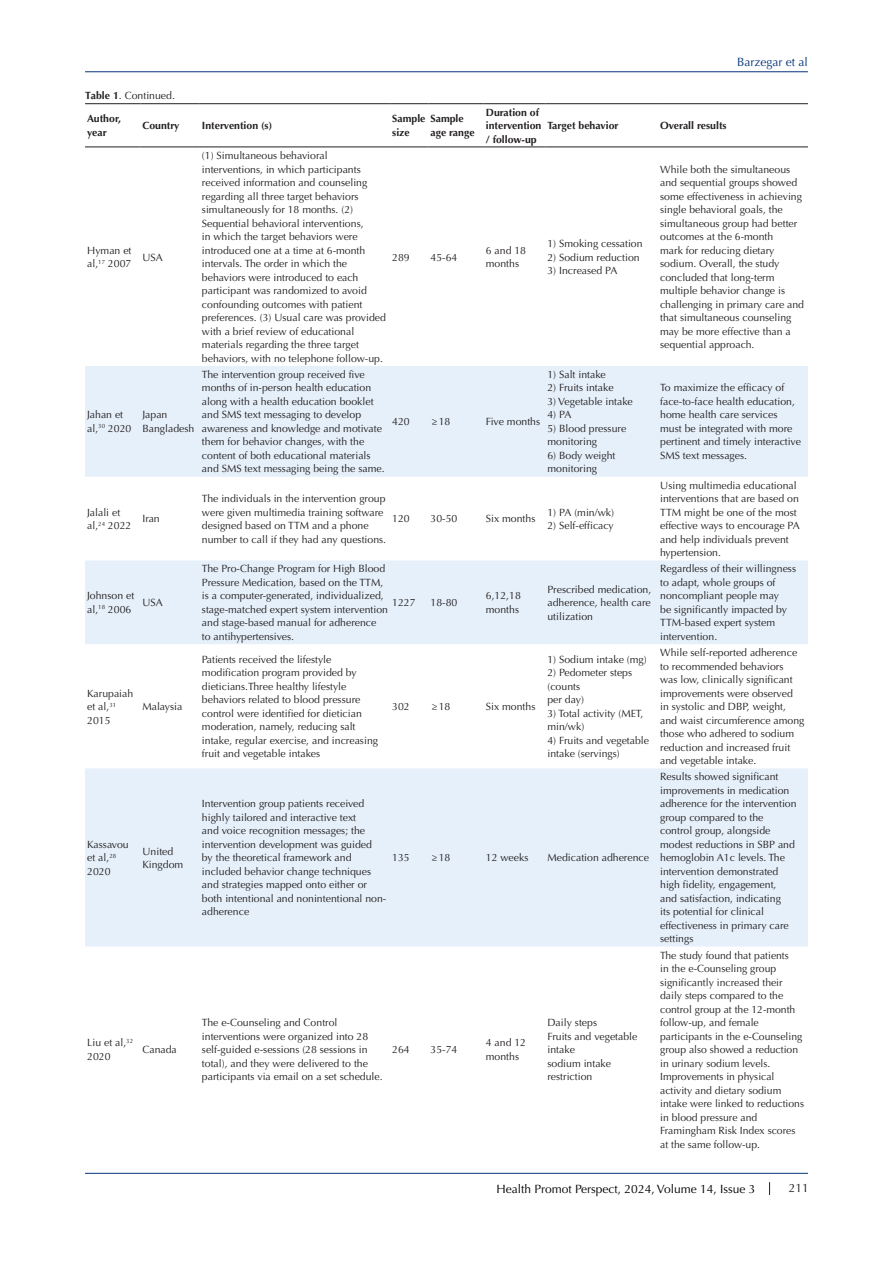
<style>
.page{position:relative;width:893px;height:1263px;background:#fff}
.page>*{position:absolute;margin:0;border:0;box-sizing:border-box;transform-origin:0 0}
.t1{font:12px "Optima LT Std";color:#000}
.t2{font:12px "Optima LT Std";color:#053278}
.t3{font:12px "Optima LT Std";color:#231f20}
.t4{font:10.5px/13.5px "Optima LT Std";color:#231f20}
.t5{font:700 10.5px/13.5px "Optima LT Std";color:#231f20}
.s1{font-weight:700}
.s2{color:#150000}
</style>
<div class="page">
<hr style="left:85px;top:71px;width:723px;height:1px;background:#053278">
<hr style="left:85px;top:1173px;width:723px;height:1px;background:#053278">
<svg style="left:769px;top:1182px;width:1px;height:13px"></svg>
<svg style="left:85px;top:366px;width:723px;height:580px;fill:#e6f0fa"></svg>
<hr style="left:85px;top:103px;width:55px;height:1px;background:#231f20">
<hr style="left:140px;top:103px;width:60px;height:1px;background:#231f20">
<hr style="left:200px;top:103px;width:190px;height:1px;background:#231f20">
<hr style="left:390px;top:103px;width:38px;height:1px;background:#231f20">
<hr style="left:428px;top:103px;width:56px;height:1px;background:#231f20">
<hr style="left:484px;top:103px;width:61px;height:1px;background:#231f20">
<hr style="left:545px;top:103px;width:113px;height:1px;background:#231f20">
<hr style="left:658px;top:103px;width:150px;height:1px;background:#231f20">
<hr style="left:85px;top:147px;width:55px;height:1px;background:#231f20">
<hr style="left:140px;top:147px;width:60px;height:1px;background:#231f20">
<hr style="left:200px;top:147px;width:190px;height:1px;background:#231f20">
<hr style="left:390px;top:147px;width:38px;height:1px;background:#231f20">
<hr style="left:428px;top:147px;width:56px;height:1px;background:#231f20">
<hr style="left:484px;top:147px;width:61px;height:1px;background:#231f20">
<hr style="left:545px;top:147px;width:113px;height:1px;background:#231f20">
<hr style="left:658px;top:147px;width:150px;height:1px;background:#231f20">
<p class="t4" style="left:85px;top:89px;width:91px"><span class="s1">Table 1</span>. Continued.</p>
<p class="t5" style="left:87px;top:112px;width:36px">Author, year</p>
<p class="t5" style="left:142px;top:119px;width:39px">Country</p>
<p class="t5" style="left:202px;top:119px;width:72px">Intervention (s)</p>
<p class="t5" style="left:392px;top:112px;width:35px">Sample size</p>
<p class="t5" style="left:431px;top:112px;width:46px">Sample age range</p>
<p class="t5" style="left:486px;top:105px;width:57px">Duration of intervention / follow-up</p>
<p class="t5" style="left:547px;top:119px;width:73px">Target behavior</p>
<p class="t5" style="left:660px;top:119px;width:68px">Overall results</p>
<p class="t2" style="left:737px;top:55px;width:72px">Barzegar et al</p>
<p class="t4" style="left:87px;top:244px;width:46px">Hyman et al,<sup>17</sup> 2007</p>
<p class="t4" style="left:142px;top:250px;width:22px">USA</p>
<p class="t4" style="left:87px;top:408px;width:46px">Jahan et al,<sup>30</sup> 2020</p>
<p class="t4" style="left:142px;top:408px;width:53px">Japan<br>Bangladesh</p>
<p class="t4" style="left:87px;top:505px;width:46px">Jalali et al,<sup>24</sup> 2022</p>
<p class="t4" style="left:142px;top:512px;width:19px">Iran</p>
<p class="t4" style="left:87px;top:589px;width:49px">Johnson et al,<sup>18</sup> 2006</p>
<p class="t4" style="left:142px;top:596px;width:22px">USA</p>
<p class="t4" style="left:87px;top:686px;width:48px">Karupaiah et al,<sup>31<br></sup>2015</p>
<p class="t4" style="left:142px;top:700px;width:41px">Malaysia</p>
<p class="t4" style="left:202px;top:149px;width:186px">(1) Simultaneous behavioral interventions, in which participants received information and counseling regarding all three target behaviors simultaneously for 18 months. (2)<br>Sequential behavioral interventions,<br>in which the target behaviors were introduced one at a time at 6-month intervals. The order in which the behaviors were introduced to each participant was randomized to avoid confounding outcomes with patient preferences. (3) Usual care was provided with a brief review of educational materials regarding the three target behaviors, with no telephone follow-up.</p>
<p class="t4" style="left:392px;top:250px;width:19px">289</p>
<p class="t4" style="left:431px;top:250px;width:28px">45-64</p>
<p class="t4" style="left:486px;top:244px;width:42px">6 and 18 months</p>
<p class="t4" style="left:547px;top:237px;width:97px">1) Smoking cessation</p>
<p class="t4" style="left:547px;top:250px;width:94px">2) Sodium reduction</p>
<p class="t4" style="left:547px;top:264px;width:72px">3) Increased PA</p>
<p class="t4" style="left:202px;top:368px;width:184px">The intervention group received five months of in-person health education along with a health education booklet and SMS text messaging to develop awareness and knowledge and motivate them for behavior changes, with the content of both educational materials and SMS text messaging being the same.</p>
<p class="t4" style="left:547px;top:368px;width:60px">1) Salt intake</p>
<p class="t4" style="left:547px;top:381px;width:68px">2) Fruits intake</p>
<p class="t4" style="left:547px;top:395px;width:87px">3) Vegetable intake</p>
<p class="t4" style="left:547px;top:408px;width:25px">4) PA</p>
<p class="t4" style="left:547px;top:422px;width:80px">5) Blood pressure monitoring</p>
<p class="t4" style="left:547px;top:449px;width:70px">6) Body weight monitoring</p>
<p class="t4" style="left:392px;top:415px;width:19px">420</p>
<p class="t4" style="left:432px;top:415px;width:20px">≥18</p>
<p class="t4" style="left:486px;top:415px;width:56px">Five months</p>
<p class="t4" style="left:202px;top:492px;width:186px">The individuals in the intervention group were given multimedia training software designed based on TTM and a phone number to call if they had any questions.</p>
<p class="t4" style="left:392px;top:512px;width:19px">120</p>
<p class="t4" style="left:431px;top:512px;width:28px">30-50</p>
<p class="t4" style="left:486px;top:512px;width:51px">Six months</p>
<p class="t4" style="left:547px;top:505px;width:68px">1) PA (min/wk)</p>
<p class="t4" style="left:547px;top:519px;width:68px">2) Self-efficacy</p>
<p class="t4" style="left:202px;top:562px;width:188px">The Pro-Change Program for High Blood Pressure Medication, based on the TTM, is a computer-generated, individualized, stage-matched expert system intervention and stage-based manual for adherence<br>to antihypertensives.</p>
<p class="t4" style="left:392px;top:596px;width:25px">1227</p>
<p class="t4" style="left:431px;top:596px;width:28px">18-80</p>
<p class="t4" style="left:486px;top:589px;width:37px">6,12,18 months</p>
<p class="t4" style="left:547px;top:582px;width:105px;text-align:justify">Prescribed medication, adherence, health care utilization</p>
<p class="t4" style="left:202px;top:653px;width:178px">Patients received the lifestyle modification program provided by dieticians.Three healthy lifestyle behaviors related to blood pressure control were identified for dietician moderation, namely, reducing salt intake, regular exercise, and increasing fruit and vegetable intakes</p>
<p class="t4" style="left:392px;top:700px;width:19px">302</p>
<p class="t4" style="left:432px;top:700px;width:20px">≥18</p>
<p class="t4" style="left:486px;top:700px;width:51px">Six months</p>
<p class="t4" style="left:547px;top:653px;width:101px">1) Sodium intake (mg)</p>
<p class="t4" style="left:547px;top:666px;width:86px">2) Pedometer steps (counts</p>
<p class="t4" style="left:547px;top:693px;width:38px">per day)</p>
<p class="t4" style="left:547px;top:707px;width:98px">3) Total activity (MET, min/wk)</p>
<p class="t4" style="left:547px;top:734px;width:103px">4) Fruits and vegetable intake (servings)</p>
<p class="t4" style="left:87px;top:838px;width:43px">Kassavou et al,<sup>28<br></sup>2020</p>
<p class="t4" style="left:142px;top:844px;width:42px">United<br>Kingdom</p>
<p class="t4" style="left:202px;top:797px;width:186px">Intervention group patients received highly tailored and interactive text<br>and voice recognition messages; the intervention development was guided<br>by the theoretical framework and included behavior change techniques and strategies mapped onto either or both intentional and nonintentional non&shy;adherence</p>
<p class="t4" style="left:392px;top:851px;width:19px">135</p>
<p class="t4" style="left:432px;top:851px;width:20px">≥18</p>
<p class="t4" style="left:486px;top:851px;width:44px">12 weeks</p>
<p class="t4" style="left:547px;top:851px;width:103px">Medication adherence</p>
<p class="t4" style="left:87px;top:1036px;width:47px">Liu et al,<sup>32<br></sup>2020</p>
<p class="t4" style="left:142px;top:1043px;width:36px">Canada</p>
<p class="t4" style="left:202px;top:1016px;width:182px">The e-Counseling and Control interventions were organized into 28 self-guided e-sessions (28 sessions in total), and they were delivered to the participants via email on a set schedule.</p>
<p class="t4" style="left:392px;top:1043px;width:19px">264</p>
<p class="t4" style="left:431px;top:1043px;width:28px">35-74</p>
<p class="t4" style="left:486px;top:1036px;width:42px">4 and 12 months</p>
<p class="t4" style="left:547px;top:1016px;width:91px">Daily steps<br>Fruits and vegetable intake<br>sodium intake restriction</p>
<p class="t4" style="left:660px;top:163px;width:145px">While both the simultaneous and sequential groups showed some effectiveness in achieving single behavioral goals, the simultaneous group had better outcomes at the 6-month<br>mark for reducing dietary sodium. Overall, the study concluded that long-term multiple behavior change is challenging in primary care and that simultaneous counseling may be more effective than a sequential approach.</p>
<p class="t4" style="left:660px;top:381px;width:142px">To maximize the efficacy of face-to-face health education, home health care services must be integrated with more pertinent and timely interactive<br>SMS text messages.</p>
<p class="t4" style="left:660px;top:478px;width:141px">Using multimedia educational interventions that are based on<br>TTM might be one of the most effective ways to encourage PA and help individuals prevent hypertension.</p>
<p class="t4" style="left:660px;top:562px;width:137px">Regardless of their willingness to adapt, whole groups of noncompliant people may<br>be significantly impacted by<br>TTM-based expert system intervention.</p>
<p class="t4" style="left:660px;top:646px;width:146px">While self-reported adherence to recommended behaviors<br>was low, clinically significant improvements were observed<br>in systolic and DBP, weight, and waist circumference among those who adhered to sodium reduction and increased fruit and vegetable intake.</p>
<p class="t4" style="left:660px;top:770px;width:138px">Results showed significant improvements in medication adherence for the intervention group compared to the control group, alongside modest reductions in SBP and hemoglobin A1c levels. The intervention demonstrated high fidelity, engagement,<br>and satisfaction, indicating<br>its potential for clinical effectiveness in primary care settings</p>
<p class="t4" style="left:660px;top:948px;width:145px">The study found that patients<br>in the e-Counseling group significantly increased their daily steps compared to the control group at the 12-month follow-up, and female participants in the e-Counseling group also showed a reduction in urinary sodium levels.<br>Improvements in physical activity and dietary sodium intake were linked to reductions in blood pressure and<br>Framingham Risk Index scores at the same follow-up.</p>
<p class="t1" style="left:496px;top:1181px;width:261px">Health Promot Perspect<span class="s2">,</span> 2024, Volume 14, Issue 3</p>
<p class="t3" style="left:789px;top:1181px;width:22px">211</p>
</div>
